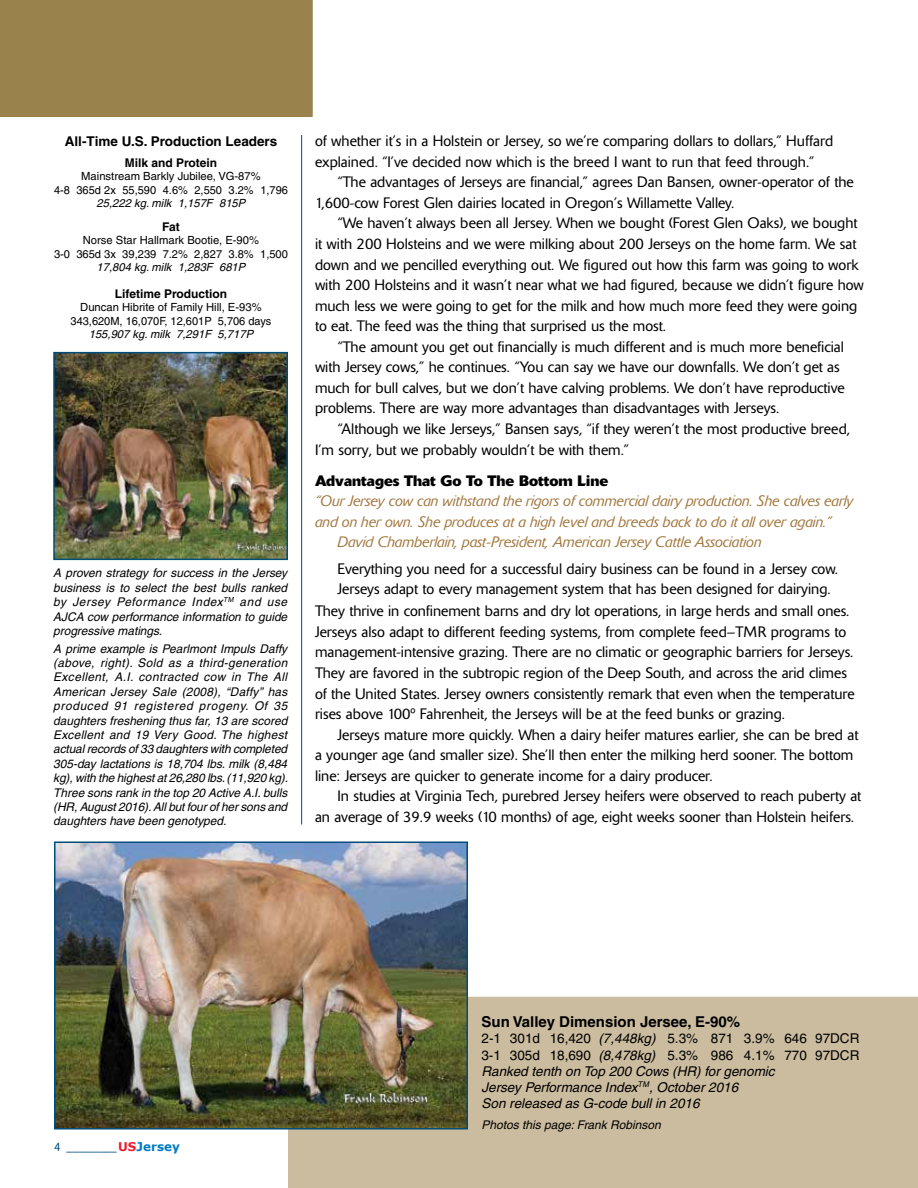
<style>
.page{position:relative;width:918px;height:1188px;background:#fff}
.page>*{position:absolute;margin:0;border:0;box-sizing:border-box;transform-origin:0 0}
.t1{font:300 15px/20.5px "Delta";color:#000}
.t2{font:italic 300 15px "Delta";color:#a2763d}
.t3{font:700 15px "Delta";color:#000}
.t4{font:700 15px "Helvetica";color:#000}
.t5{font:italic 13.5px/16.2px "Helvetica";color:#000}
.t6{font:700 13.5px "Helvetica";color:#000}
.t7{font:italic 12px/14.4px "Helvetica";color:#000;text-align:justify}
.t8{font:700 12px "Helvetica";color:#000}
.t9{font:12px "Trebuchet MS";color:#004d7a}
.t10{font:11.25px/13.5px "Helvetica";color:#000;text-align:center}
.t11{font:italic 11.25px "Helvetica";color:#000}
.s1{font-family:"Delta";font-weight:300}
.s2{font-family:"Verdana";font-weight:700;color:#ed1c2e}
.s3{font-family:"Verdana";font-weight:700;color:#007cc3}
.s4{font-style:normal}
</style>
<div class="page">
<div style="left:288px;top:997px;width:630px;height:191px;background:#cbbc9f"></div>
<img style="left:57px;top:845px;width:408px;height:282px">
<div style="left:54px;top:842px;width:414px;height:288px;border:2px solid #004d7a"></div>
<hr style="left:301px;top:135px;width:1px;height:690px;background:#004d7a">
<img style="left:56px;top:355px;width:229px;height:202px">
<div style="left:53px;top:352px;width:235px;height:208px;border:2px solid #004d7a"></div>
<div style="left:0;top:0;width:313px;height:117px;background:#9a824d"></div>
<p class="t6" style="left:65px;top:134px;width:214px">All-Time U.S. Production Leaders</p>
<p class="t8" style="left:125px;top:155px;width:94px">Milk and Protein</p>
<p class="t10" style="left:54px;top:170px;width:235px">Mainstream Barkly Jubilee, VG-87%<br>4-8 365d 2x 55,590 4.6% 2,550 3.2% 1,796</p>
<p class="t11" style="left:97px;top:197px;width:150px">25,222 kg. milk 1,157F 815P</p>
<p class="t8" style="left:162px;top:219px;width:19px">Fat</p>
<p class="t10" style="left:54px;top:234px;width:236px">Norse Star Hallmark Bootie, E-90%<br>3-0 365d 3x 39,239 7.2% 2,827 3.8% 1,500</p>
<p class="t11" style="left:97px;top:261px;width:150px">17,804 kg. milk 1,283F 681P</p>
<p class="t8" style="left:115px;top:286px;width:114px">Lifetime Production</p>
<p class="t10" style="left:71px;top:300px;width:202px">Duncan Hibrite of Family Hill, E-93%<br>343,620M, 16,070F, 12,601P 5,706 days</p>
<p class="t11" style="left:89px;top:328px;width:166px">155,907 kg. milk 7,291F 5,717P</p>
<p class="t7" style="left:53px;top:566px;width:236px">A proven strategy for success in the Jersey business is to select the best bulls ranked by Jersey Peformance Index<sup>TM</sup> and use AJCA cow performance information to guide progressive matings.</p>
<p class="t7" style="left:53px;top:641px;width:236px">A prime example is Pearlmont Impuls Daffy (above, right). Sold as a third-generation Excellent, A.I. contracted cow in The All American Jersey Sale (2008), “Daffy” has produced 91 registered progeny. Of 35 daughters freshening thus far, 13 are scored Excellent and 19 Very Good. The highest actual records of 33 daughters with completed 305-day lactations is 18,704 lbs. milk (8,484 kg), with the highest at 26,280 lbs. (11,920 kg).<br>Three sons rank in the top 20 Active A.I. bulls (HR, August 2016). All but four of her sons and daughters have been genotyped.</p>
<p class="t1" style="left:315px;top:131px;width:520px">of whether it’s in a Holstein or Jersey, so we’re comparing dollars to dollars,” Huffard explained. “I’ve decided now which is the breed I want to run that feed through.”</p>
<p class="t1" style="left:315px;top:172px;width:540px;text-indent:22px">“The advantages of Jerseys are financial,” agrees Dan Bansen, owner-operator of the<br>1,600-cow Forest Glen dairies located in Oregon’s Willamette Valley.</p>
<p class="t1" style="left:315px;top:213px;width:550px;text-indent:22px">“We haven’t always been all Jersey. When we bought (Forest Glen Oaks), we bought it with 200 Holsteins and we were milking about 200 Jerseys on the home farm. We sat down and we pencilled everything out. We figured out how this farm was going to work with 200 Holsteins and it wasn’t near what we had figured, because we didn’t figure how much less we were going to get for the milk and how much more feed they were going to eat. The feed was the thing that surprised us the most.</p>
<p class="t1" style="left:315px;top:336px;width:531px;text-indent:22px">“The amount you get out financially is much different and is much more beneficial with Jersey cows,” he continues. “You can say we have our downfalls. We don’t get as much for bull calves, but we don’t have calving problems. We don’t have reproductive problems. There are way more advantages than disadvantages with Jerseys.</p>
<p class="t1" style="left:315px;top:419px;width:537px;text-indent:22px">“Although we like Jerseys,” Bansen says, “if they weren’t the most productive breed,<br>I’m sorry, but we probably wouldn’t be with them.”</p>
<p class="t3" style="left:315px;top:471px;width:295px">Advantages That Go To The Bottom Line</p>
<p class="t2" style="left:315px;top:493px;width:540px">“Our Jersey cow can withstand the rigors of commercial dairy production. She calves early</p>
<p class="t2" style="left:315px;top:513px;width:518px">and on her own. She produces at a high level and breeds back to do it all over again.”</p>
<p class="t2" style="left:338px;top:534px;width:426px">David Chamberlain, past-President, American Jersey Cattle Association</p>
<p class="t1" style="left:338px;top:558px;width:502px">Everything you need for a successful dairy business can be found in a Jersey cow.<br>Jerseys adapt to every management system that has been designed for dairying.</p>
<p class="t1" style="left:315px;top:601px;width:541px">They thrive in confinement barns and dry lot operations, in large herds and small ones.<br>Jerseys also adapt to different feeding systems, from complete feed–TMR programs to management-intensive grazing. There are no climatic or geographic barriers for Jerseys.<br>They are favored in the subtropic region of the Deep South, and across the arid climes of the United States. Jersey owners consistently remark that even when the temperature rises above 100º Fahrenheit, the Jerseys will be at the feed bunks or grazing.</p>
<p class="t1" style="left:315px;top:724px;width:545px;text-indent:22px">Jerseys mature more quickly. When a dairy heifer matures earlier, she can be bred at a younger age (and smaller size). She’ll then enter the milking herd sooner. The bottom line: Jerseys are quicker to generate income for a dairy producer.</p>
<p class="t1" style="left:315px;top:786px;width:548px;text-indent:22px">In studies at Virginia Tech, purebred Jersey heifers were observed to reach puberty at an average of 39.9 weeks (10 months) of age, eight weeks sooner than Holstein heifers.</p>
<p class="t9" style="left:54px;top:1139px;width:127px"><span class="s1">4</span> ________<span class="s2">US</span><span class="s3">Jersey</span></p>
<p class="t4" style="left:482px;top:1013px;width:260px">Sun Valley Dimension Jersee, E-90%</p>
<p class="t5" style="left:481px;top:1030px;width:380px"><span class="s4">2-1 301d 16,420</span> (7,448kg) <span class="s4">5.3% 871 3.9% 646 97DCR 3-1 305d 18,690</span> (8,478kg) <span class="s4">5.3% 986 4.1% 770 97DCR </span>Ranked tenth on Top 200 Cows (HR) for genomic<br>Jersey Performance Index<sup>TM</sup>, October 2016<br>Son released as G-code bull in 2016</p>
<p class="t7" style="left:482px;top:1117px;width:181px">Photos this page: Frank Robinson</p>
</div>
